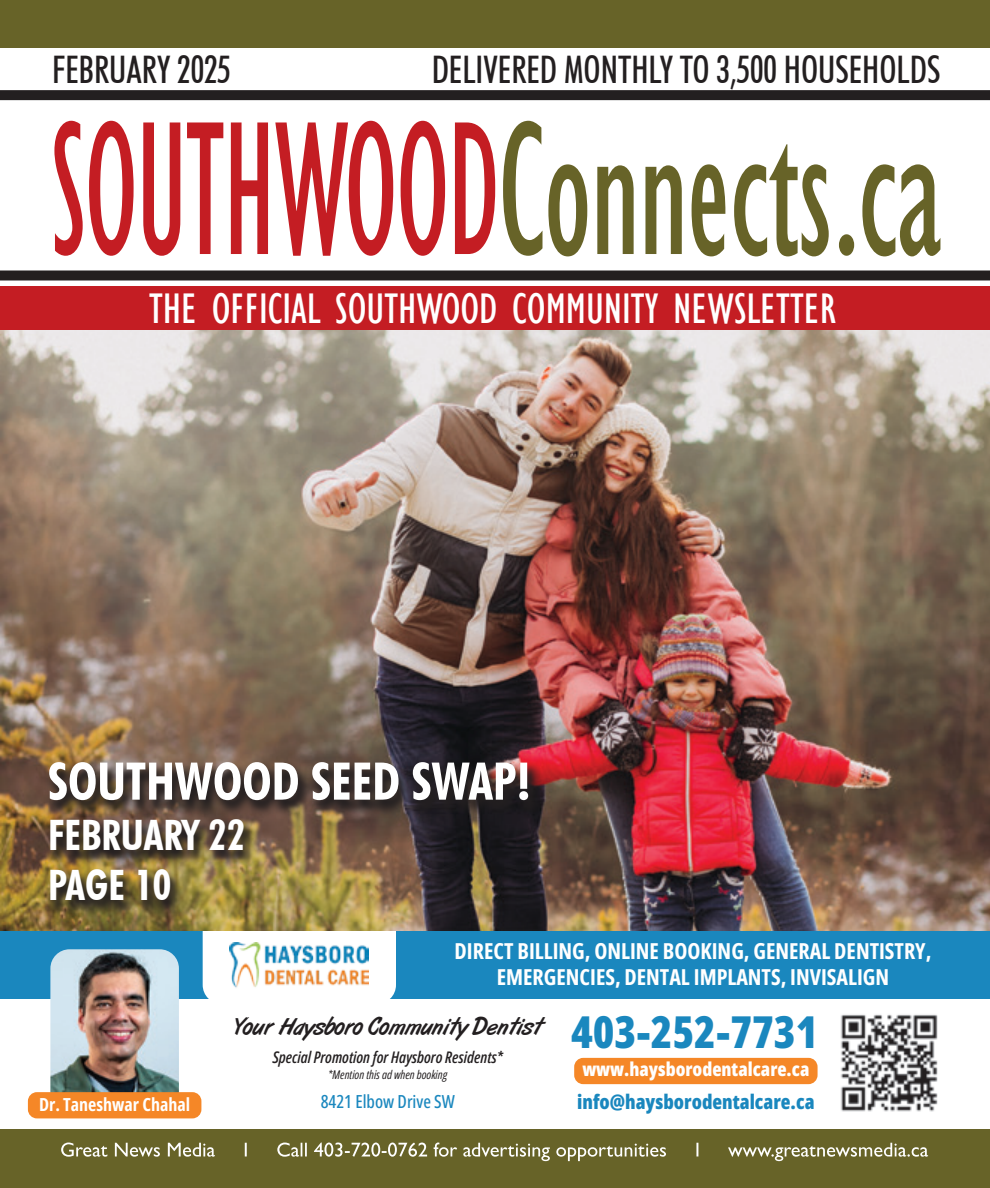
<style>
.page{position:relative;width:990px;height:1188px;background:#fff}
.page>*{position:absolute;margin:0;border:0;box-sizing:border-box;transform-origin:0 0}
.t1{font:condensed 197px "Gill Sans";letter-spacing:-.01em;color:#676328;scale:.71 1}
.t2{font:700 condensed 52px "Futura BT";color:#fff}
.t3{font:condensed 44px "Gill Sans";color:#fff}
.t4{font:800 44px "Open Sans Condensed";color:#1a87be}
.t5{font:700 condensed 42px "Futura BT";color:#fff}
.t6{font:500 condensed 38px "Futura BT";color:#231f20;scale:.92 1}
.t7{font:24px "Art Brush";color:#231f20}
.t8{font:700 22px/26.4px "Open Sans Condensed";color:#fff;text-align:center}
.t9{font:800 20px "Open Sans Condensed";color:#1a87be}
.t10{font:800 19px "Open Sans Condensed";color:#fff}
.t11{font:700 18px "Open Sans Condensed";color:#fff}
.t12{font:500 18px "Open Sans Condensed";color:#1a87be}
.t13{font:italic 600 16px "Open Sans Condensed";color:#231f20}
.t14{font:italic 12px "Open Sans Condensed";color:#231f20}
.s1{color:#c41d23}
</style>
<div class="page">
<img style="left:0;top:330px;width:990px;height:601px">
<div style="left:0;top:0;width:990px;height:138px;background:#676328"></div>
<div style="left:0;top:48px;width:990px;height:238px;background:#fff"></div>
<div style="left:0;top:286px;width:990px;height:44px;background:#c41d23"></div>
<div style="left:0;top:90px;width:990px;height:10px;background:#231f20"></div>
<div style="left:0;top:270px;width:990px;height:10px;background:#231f20"></div>
<div style="left:0;top:1129px;width:990px;height:59px;background:#676328"></div>
<svg style="left:61px;top:1143px;width:867px;height:18px"></svg>
<div style="left:0;top:931px;width:990px;height:68px;background:#1a87be"></div>
<img style="left:840px;top:1014px;width:98px;height:98px">
<img style="left:50px;top:949px;width:129px;height:143px">
<div style="left:203px;top:931px;width:193px;height:68px;background:#fff"></div>
<div style="left:28px;top:1092px;width:173px;height:26px;background:#f58727;border-radius:9px"></div>
<div style="left:574px;top:1058px;width:244px;height:26px;background:#f58727;border-radius:9px"></div>
<img style="left:230px;top:943px;width:139px;height:46px">
<img style="left:45px;top:761px;width:497px;height:156px">
<p class="t6" style="left:52px;top:46px;width:196px">FEBRUARY 2025</p>
<p class="t6" style="left:432px;top:46px;width:555px">DELIVERED MONTHLY TO 3,500 HOUSEHOLDS</p>
<p class="t1" style="left:51px;top:73px;width:1257px"><span class="s1">SOUTHWOOD</span>Connects.ca</p>
<p class="t3" style="left:149px;top:283px;width:688px">THE OFFICIAL SOUTHWOOD COMMUNITY NEWSLETTER</p>
<p class="t2" style="left:48px;top:750px;width:484px">SOUTHWOOD SEED SWAP!</p>
<p class="t5" style="left:48px;top:809px;width:199px">FEBRUARY 22</p>
<p class="t5" style="left:48px;top:859px;width:125px">PAGE 10</p>
<p class="t11" style="left:39px;top:1092px;width:153px">Dr. Taneshwar Chahal</p>
<p class="t8" style="left:455px;top:937px;width:478px">DIRECT BILLING, ONLINE BOOKING, GENERAL DENTISTRY,<br>EMERGENCIES, DENTAL IMPLANTS, INVISALIGN</p>
<p class="t4" style="left:571px;top:1002px;width:248px">403-252-7731</p>
<p class="t10" style="left:582px;top:1056px;width:229px">www.haysborodentalcare.ca</p>
<p class="t7" style="left:234px;top:1013px;width:308px">Your Haysboro Community Dentist</p>
<p class="t13" style="left:273px;top:1046px;width:232px">Special Promotion for Haysboro Residents*</p>
<p class="t14" style="left:328px;top:1067px;width:121px">*Mention this ad when booking</p>
<p class="t12" style="left:321px;top:1089px;width:136px">8421 Elbow Drive SW</p>
<p class="t9" style="left:577px;top:1088px;width:239px">info@haysborodentalcare.ca</p>
</div>
